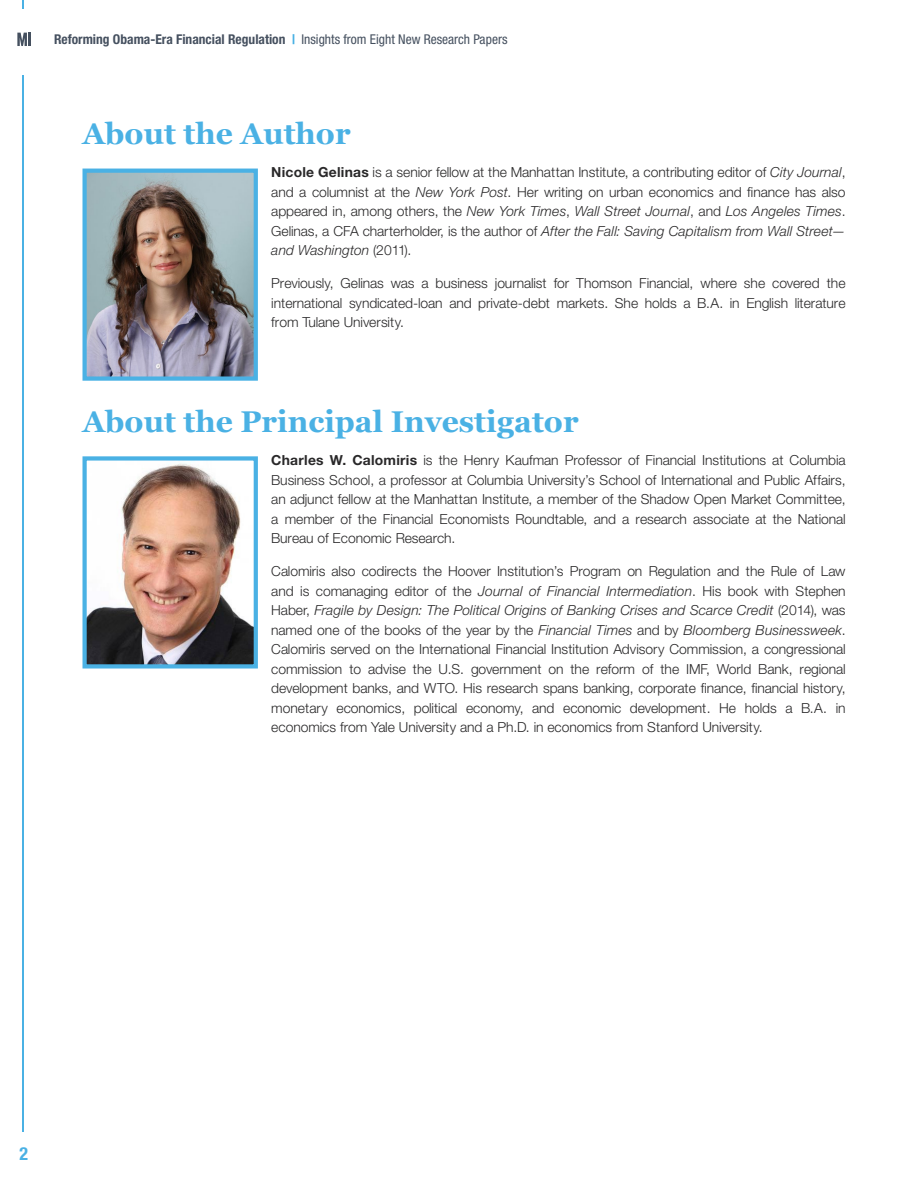
<style>
.page{position:relative;width:918px;height:1188px;background:#fff}
.page>*{position:absolute;margin:0;border:0;box-sizing:border-box;transform-origin:0 0}
.t1{font:700 30px "Georgia";color:#4ab1e4}
.t2{font:700 condensed 18px "Helvetica Neue LT Pro";color:#4ab1e4}
.t3{font:300 13.8px/19.5px "Helvetica Neue LT Pro";letter-spacing:-.005em;color:#292829;text-align:justify}
.t4{font:700 condensed 13.5px "Helvetica Neue LT Pro";color:#45505f}
.s1{color:#4ab1e4}
.s2{font-weight:400}
.s3{font-weight:700}
.s4{font-style:italic}
</style>
<div class="page">
<svg style="left:17px;top:33px;width:14px;height:13px"></svg>
<hr style="left:23px;top:75px;width:1px;height:1056px;background:#4ab1e4">
<img style="left:88px;top:174px;width:165px;height:202px">
<div style="left:83px;top:169px;width:175px;height:212px;border:4px solid #4ab1e4"></div>
<img style="left:88px;top:463px;width:165px;height:201px">
<div style="left:83px;top:456px;width:175px;height:213px;border:4px solid #4ab1e4"></div>
<p class="t4" style="left:54px;top:31px;width:455px">Reforming Obama-Era Financial Regulation <span class="s1">|</span> <span class="s2">Insights from Eight New Research Papers</span></p>
<h1 class="t1" style="left:83px;top:111px;width:270px">About the Author</h1>
<p class="t3" style="left:271px;top:162px;width:576px"><span class="s3">Nicole Gelinas</span> is a senior fellow at the Manhattan Institute, a contributing editor of <span class="s4">City Journal</span>, and a columnist at the <span class="s4">New York Post</span>. Her writing on urban economics and finance has also appeared in, among others, the <span class="s4">New York Times</span>, <span class="s4">Wall Street Journal</span>, and <span class="s4">Los Angeles Times</span>.<br>Gelinas, a CFA charterholder, is the author of <span class="s4">After the Fall: Saving Capitalism from Wall Street— and Washington</span> (2011).</p>
<p class="t3" style="left:271px;top:273px;width:576px">Previously, Gelinas was a business journalist for Thomson Financial, where she covered the international syndicated-loan and private-debt markets. She holds a B.A. in English literature from Tulane University.</p>
<h1 class="t1" style="left:83px;top:399px;width:498px">About the Principal Investigator</h1>
<p class="t3" style="left:271px;top:450px;width:576px"><span class="s3">Charles W. Calomiris</span> is the Henry Kaufman Professor of Financial Institutions at Columbia Business School, a professor at Columbia University’s School of International and Public Affairs, an adjunct fellow at the Manhattan Institute, a member of the Shadow Open Market Committee, a member of the Financial Economists Roundtable, and a research associate at the National Bureau of Economic Research.</p>
<p class="t3" style="left:271px;top:561px;width:576px">Calomiris also codirects the Hoover Institution’s Program on Regulation and the Rule of Law and is comanaging editor of the <span class="s4">Journal of Financial Intermediation</span>. His book with Stephen Haber, <span class="s4">Fragile by Design: The Political Origins of Banking Crises and Scarce Credit</span> (2014), was named one of the books of the year by the <span class="s4">Financial Times</span> and by <span class="s4">Bloomberg Businessweek</span>.<br>Calomiris served on the International Financial Institution Advisory Commission, a congressional commission to advise the U.S. government on the reform of the IMF, World Bank, regional development banks, and WTO. His research spans banking, corporate finance, financial history, monetary economics, political economy, and economic development. He holds a B.A. in economics from Yale University and a Ph.D. in economics from Stanford University.</p>
<h2 class="t2" style="left:20px;top:1143px;width:10px">2</h2>
</div>
